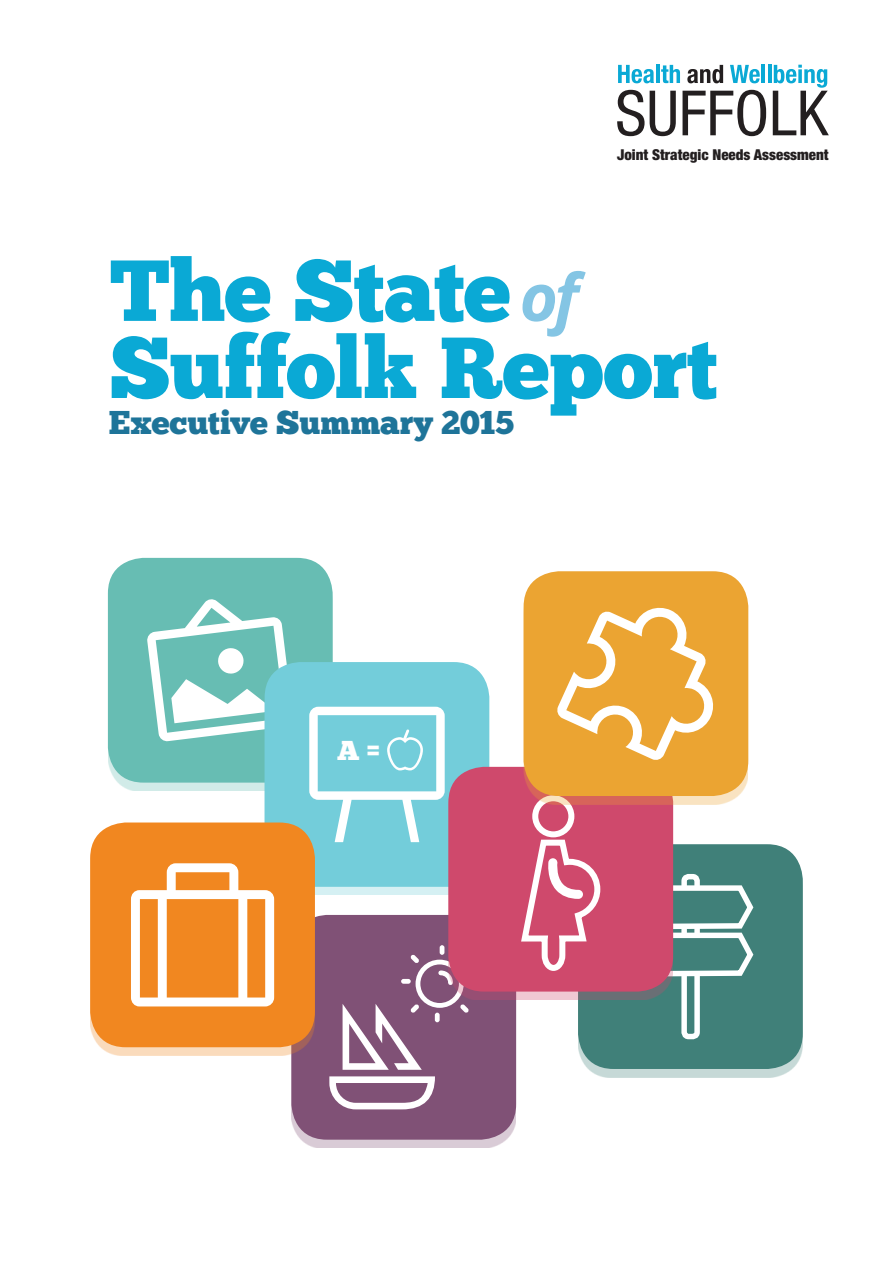
<style>
.page{position:relative;width:893px;height:1263px;background:#fff}
.page>*{position:absolute;margin:0;border:0;box-sizing:border-box;transform-origin:0 0}
.t1{font:86.4px/77.1px "Chunk Five";letter-spacing:-.015em;color:#0aa9d5}
.t2{font:italic 700 65.4px "Open Sans";color:#84c5e4}
.t3{font:33px "Chunk Five";color:#1e7499}
.t4{font:27.3px "Chunk Five";color:#fff}
.t5{font:900 condensed 15px "Helvetica Neue";color:#231f20}
</style>
<div class="page">
<svg style="left:618px;top:65px;width:36px;height:18px"></svg>
<hr style="left:656px;top:65px;width:4px;height:18px;background:#0aa9d5">
<svg style="left:661px;top:65px;width:19px;height:18px"></svg>
<svg style="left:687px;top:65px;width:36px;height:18px"></svg>
<svg style="left:730px;top:65px;width:30px;height:18px"></svg>
<hr style="left:762px;top:65px;width:3px;height:18px;background:#0aa9d5">
<hr style="left:768px;top:65px;width:3px;height:18px;background:#0aa9d5">
<svg style="left:617px;top:90px;width:59px;height:46px"></svg>
<svg style="left:682px;top:90px;width:84px;height:46px"></svg>
<svg style="left:773px;top:65px;width:56px;height:70px"></svg>
<div style="left:108px;top:566px;width:225px;height:225px;background:#67bdb3;opacity:.3"></div>
<div style="left:108px;top:558px;width:225px;height:225px;background:#67bdb3;border-radius:36px"></div>
<svg style="left:147px;top:599px;width:140px;height:143px"></svg>
<div style="left:265px;top:670px;width:224px;height:225px;background:#73cdda;opacity:.3"></div>
<div style="left:265px;top:662px;width:224px;height:225px;background:#73cdda;border-radius:36px"></div>
<svg style="left:309px;top:707px;width:136px;height:135px"></svg>
<div style="left:578px;top:853px;width:225px;height:224px;background:#408079;opacity:.3"></div>
<div style="left:578px;top:844px;width:225px;height:225px;background:#408079;border-radius:36px"></div>
<div style="left:681px;top:874px;width:19px;height:165px;border:5px solid #fff;border-radius:4px"></div>
<svg style="left:673px;top:883px;width:81px;height:116px"></svg>
<div style="left:291px;top:923px;width:225px;height:225px;background:#805176;opacity:.3"></div>
<div style="left:291px;top:915px;width:225px;height:225px;background:#805176;border-radius:36px"></div>
<svg style="left:329px;top:1076px;width:106px;height:33px"></svg>
<svg style="left:343px;top:945px;width:126px;height:125px"></svg>
<div style="left:90px;top:831px;width:225px;height:225px;background:#f18720;opacity:.3"></div>
<div style="left:90px;top:822px;width:225px;height:225px;background:#f18720;border-radius:36px"></div>
<svg style="left:131px;top:863px;width:143px;height:143px"></svg>
<div style="left:448px;top:775px;width:225px;height:225px;background:#cf496c;opacity:.3"></div>
<div style="left:448px;top:767px;width:225px;height:224px;background:#cf496c;border-radius:36px"></div>
<svg style="left:521px;top:804px;width:82px;height:167px"></svg>
<div style="left:523px;top:580px;width:225px;height:224px;background:#eba432;opacity:.3"></div>
<div style="left:524px;top:571px;width:224px;height:225px;background:#eba432;border-radius:36px"></div>
<svg style="left:557px;top:607px;width:157px;height:153px"></svg>
<p class="t5" style="left:617px;top:145px;width:213px">Joint Strategic Needs Assessment</p>
<h1 class="t1" style="left:110px;top:257px;width:609px">The State<br>Suffolk Report</h1>
<h2 class="t2" style="left:520px;top:251px;width:60px">of</h2>
<h3 class="t3" style="left:109px;top:407px;width:407px">Executive Summary 2015</h3>
<h3 class="t4" style="left:337px;top:737px;width:45px">A =</h3>
</div>
